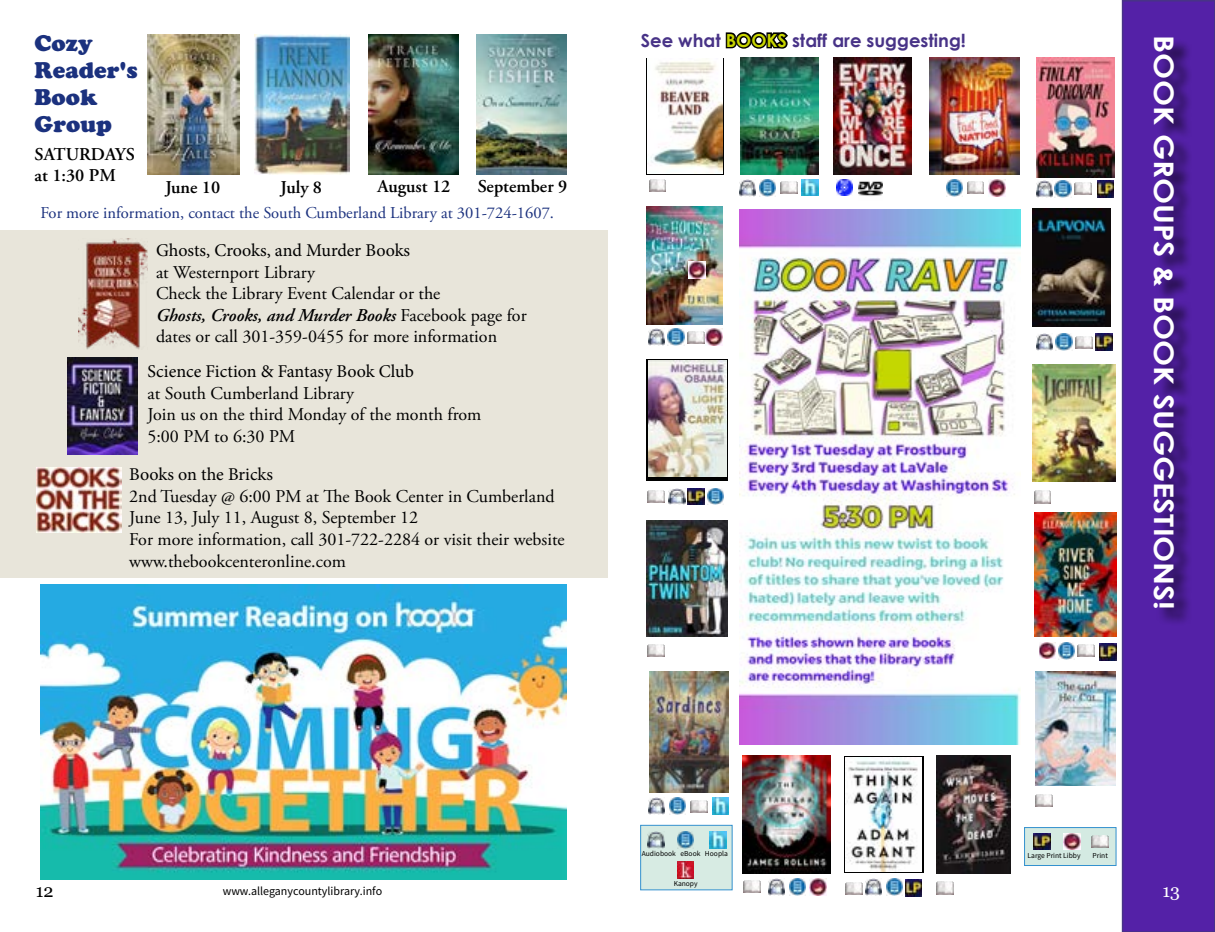
<style>
.page{position:relative;width:1215px;height:932px;background:#fff}
.page>*{position:absolute;margin:0;border:0;box-sizing:border-box;transform-origin:0 0}
.t1{font:700 27px "Century Gothic";color:#fff;scale:1.15 1}
.t2{font:22.5px/27px "Cooper Black Std";color:#1b317e}
.t3{font:18px/21.6px "Adobe Garamond Pro";color:#000}
.t4{font:18px "Minion Pro";color:#000}
.t5{font:600 18px/21.6px "Adobe Garamond Pro";color:#000}
.t6{font:700 18px "Century Gothic";color:#483387}
.t7{font:18px "Georgia";color:#000}
.t8{font:18px "Georgia";color:#fff}
.t9{font:16.5px "Adobe Garamond Pro";color:#1b317e}
.t10{font:12px "Source Sans Pro";color:#000}
.t11{font:7.5px "Source Sans Pro";color:#000}
.s1{font-weight:600;font-style:italic}
.s2{color:#000}
</style>
<div class="page">
<img style="left:647px;top:206px;width:76px;height:118px">
<svg style="left:646px;top:359px;width:82px;height:121px"></svg>
<div style="left:844px;top:756px;width:80px;height:116px;background:linear-gradient(to bottom,#000,#000)"></div>
<svg style="left:695px;top:58px;width:29px;height:116px"></svg>
<img style="left:147px;top:35px;width:92px;height:139px">
<div style="left:0;top:230px;width:608px;height:348px;background:#e8e5da"></div>
<div style="left:641px;top:825px;width:91px;height:64px;background:#d7ebe3;border:1px solid #3491ce"></div>
<div style="left:1025px;top:827px;width:91px;height:38px;background:#d4eae2;border:1px solid #3491ce"></div>
<div style="left:1123px;top:1px;width:92px;height:931px;background:#5421a7"></div>
<div style="left:1122px;top:0;width:93px;height:932px;border:2px solid #483387"></div>
<div style="left:1156px;top:39px;width:36px;height:587px;background:#000;opacity:.6"></div>
<img style="left:937px;top:882px;width:16px;height:12px">
<img style="left:744px;top:880px;width:17px;height:12px">
<img style="left:647px;top:831px;width:17px;height:17px">
<img style="left:1092px;top:835px;width:17px;height:12px">
<img style="left:677px;top:861px;width:17px;height:17px">
<img style="left:1063px;top:833px;width:17px;height:16px">
<img style="left:709px;top:831px;width:17px;height:17px">
<img style="left:1033px;top:833px;width:17px;height:16px">
<img style="left:846px;top:882px;width:17px;height:12px">
<img style="left:781px;top:182px;width:16px;height:12px">
<img style="left:739px;top:180px;width:17px;height:16px">
<img style="left:648px;top:644px;width:17px;height:12px">
<img style="left:678px;top:831px;width:16px;height:17px">
<img style="left:1036px;top:794px;width:17px;height:12px">
<img style="left:649px;top:179px;width:17px;height:12px">
<img style="left:668px;top:488px;width:17px;height:17px">
<img style="left:648px;top:490px;width:17px;height:12px">
<img style="left:760px;top:180px;width:16px;height:16px">
<img style="left:78px;top:238px;width:69px;height:111px">
<img style="left:36px;top:467px;width:85px;height:66px">
<img style="left:967px;top:182px;width:17px;height:12px">
<img style="left:946px;top:180px;width:16px;height:16px">
<img style="left:1036px;top:181px;width:17px;height:16px">
<img style="left:1097px;top:181px;width:17px;height:16px">
<img style="left:1074px;top:183px;width:17px;height:12px">
<img style="left:1055px;top:181px;width:16px;height:16px">
<img style="left:648px;top:328px;width:17px;height:17px">
<img style="left:687px;top:331px;width:17px;height:12px">
<img style="left:668px;top:329px;width:16px;height:16px">
<img style="left:1036px;top:333px;width:17px;height:17px">
<img style="left:1075px;top:336px;width:17px;height:12px">
<img style="left:1056px;top:334px;width:16px;height:16px">
<img style="left:1099px;top:643px;width:17px;height:17px">
<img style="left:1078px;top:644px;width:16px;height:13px">
<img style="left:1058px;top:642px;width:16px;height:17px">
<img style="left:648px;top:797px;width:17px;height:17px">
<img style="left:690px;top:800px;width:17px;height:12px">
<img style="left:669px;top:797px;width:16px;height:17px">
<img style="left:67px;top:357px;width:70px;height:97px">
<img style="left:255px;top:35px;width:95px;height:139px">
<img style="left:368px;top:35px;width:90px;height:139px">
<img style="left:477px;top:35px;width:90px;height:139px">
<img style="left:739px;top:209px;width:282px;height:535px">
<img style="left:648px;top:59px;width:75px;height:114px">
<img style="left:741px;top:58px;width:78px;height:116px">
<img style="left:834px;top:58px;width:77px;height:116px">
<img style="left:929px;top:58px;width:91px;height:116px">
<img style="left:1036px;top:58px;width:78px;height:119px">
<img style="left:648px;top:361px;width:78px;height:116px">
<img style="left:1033px;top:364px;width:82px;height:117px">
<img style="left:646px;top:521px;width:82px;height:115px">
<img style="left:1034px;top:512px;width:82px;height:124px">
<img style="left:649px;top:671px;width:80px;height:121px">
<img style="left:1036px;top:671px;width:79px;height:114px">
<img style="left:743px;top:756px;width:88px;height:117px">
<img style="left:937px;top:756px;width:73px;height:117px">
<img style="left:846px;top:757px;width:76px;height:114px">
<img style="left:1033px;top:209px;width:78px;height:117px">
<img style="left:802px;top:179px;width:17px;height:17px">
<img style="left:989px;top:180px;width:16px;height:16px">
<img style="left:689px;top:262px;width:17px;height:16px">
<img style="left:706px;top:329px;width:17px;height:16px">
<img style="left:1096px;top:333px;width:16px;height:17px">
<img style="left:688px;top:488px;width:16px;height:17px">
<img style="left:708px;top:488px;width:16px;height:17px">
<img style="left:1034px;top:491px;width:17px;height:12px">
<img style="left:1039px;top:642px;width:17px;height:16px">
<img style="left:712px;top:797px;width:17px;height:17px">
<img style="left:768px;top:878px;width:17px;height:17px">
<img style="left:789px;top:878px;width:16px;height:17px">
<img style="left:810px;top:878px;width:17px;height:17px">
<img style="left:865px;top:878px;width:17px;height:17px">
<img style="left:886px;top:878px;width:16px;height:17px">
<img style="left:905px;top:879px;width:17px;height:17px">
<img style="left:836px;top:180px;width:16px;height:16px">
<img style="left:858px;top:181px;width:25px;height:15px">
<img style="left:40px;top:584px;width:527px;height:295px">
<p class="t2" style="left:35px;top:29px;width:105px">Cozy<br>Reader's<br>Book<br>Group</p>
<p class="t5" style="left:35px;top:143px;width:102px">SATURDAYS at 1:30 PM</p>
<p class="t5" style="left:166px;top:176px;width:56px">June 10</p>
<p class="t5" style="left:281px;top:176px;width:43px">July 8</p>
<p class="t5" style="left:378px;top:175px;width:74px">August 12</p>
<p class="t5" style="left:478px;top:175px;width:91px">September 9</p>
<p class="t9" style="left:40px;top:203px;width:515px">For more information, contact the South Cumberland Library at 301-724-1607.</p>
<p class="t4" style="left:156px;top:238px;width:256px">Ghosts, Crooks, and Murder Books</p>
<p class="t3" style="left:156px;top:262px;width:372px">at Westernport Library<br>Check the Library Event Calendar or the<br><span class="s1">Ghosts, Crooks, and Murder Books</span> Facebook page for dates or call 301-359-0455 for more information</p>
<p class="t4" style="left:147px;top:359px;width:268px">Science Fiction &amp; Fantasy Book Club</p>
<p class="t3" style="left:147px;top:383px;width:336px">at South Cumberland Library<br>Join us on the third Monday of the month from<br>5:00 PM to 6:30 PM</p>
<p class="t4" style="left:129px;top:462px;width:145px">Books on the Bricks</p>
<p class="t3" style="left:129px;top:486px;width:437px">2nd Tuesday @ 6:00 PM at The Book Center in Cumberland June 13, July 11, August 8, September 12<br>For more information, call 301-722-2284 or visit their website www.thebookcenteronline.com</p>
<p class="t6" style="left:641px;top:27px;width:327px">See what <span class="s2">BOOKS</span> staff are suggesting!</p>
<h1 class="t1" style="left:1185px;top:35px;width:501px;rotate:90deg">BOOK GROUPS &amp; BOOK SUGGESTIONS!</h1>
<p class="t11" style="left:642px;top:848px;width:88px">Audiobook eBook Hoopla</p>
<p class="t11" style="left:674px;top:878px;width:25px">Kanopy</p>
<p class="t11" style="left:1028px;top:851px;width:54px">Large Print Libby</p>
<p class="t11" style="left:1093px;top:851px;width:17px">Print</p>
<p class="t7" style="left:36px;top:879px;width:19px">12</p>
<p class="t10" style="left:223px;top:883px;width:161px">www.alleganycountylibrary.info</p>
<p class="t8" style="left:1162px;top:879px;width:19px">13</p>
</div>
